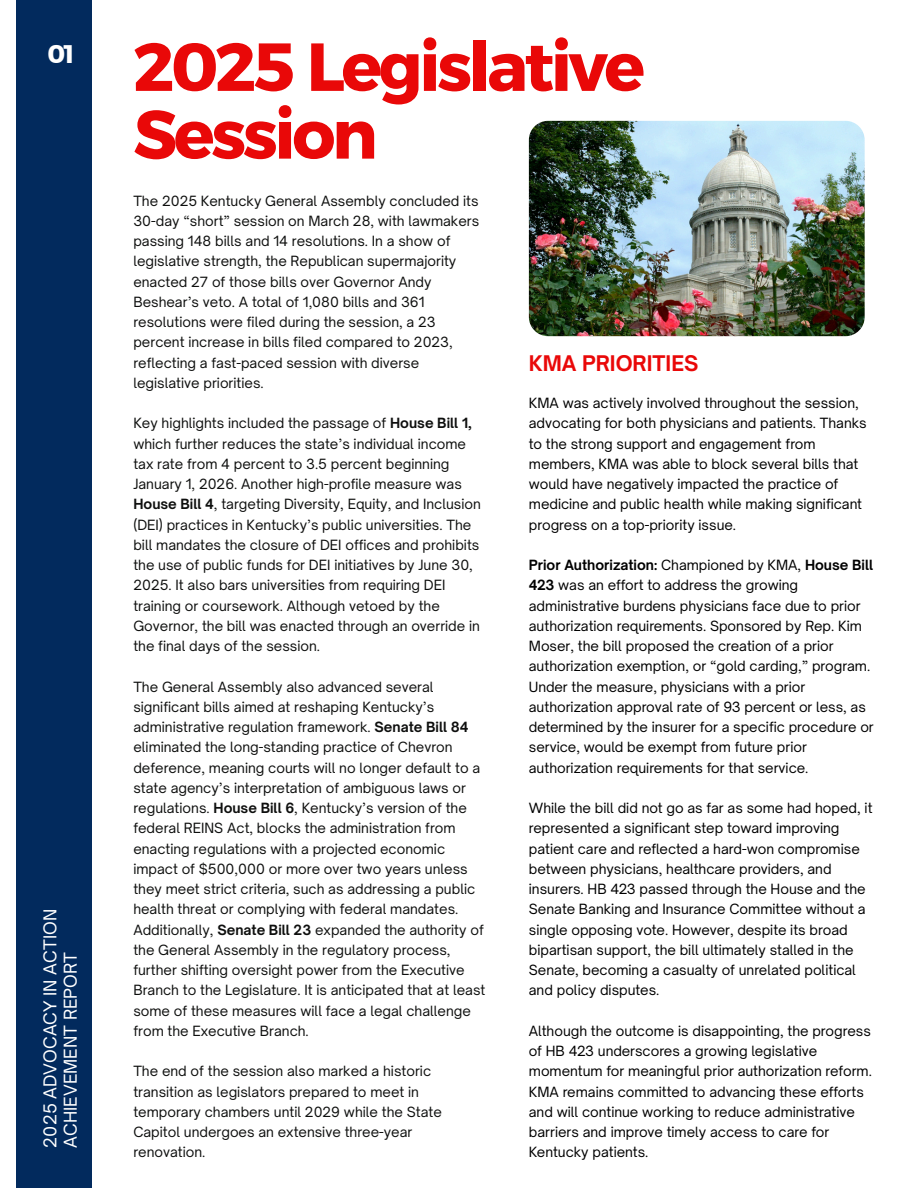
<style>
.page{position:relative;width:918px;height:1188px;background:#fff}
.page>*{position:absolute;margin:0;border:0;box-sizing:border-box;transform-origin:0 0}
.t1{font:67.8px/67.8px "Kief Montaser Bold";letter-spacing:-.05em;color:#e90808}
.t2{font:25.35px "Kief Montaser Bold";color:#fff}
.t3{font:700 20.55px "Open Sauce One";color:#e90808}
.t4{font:16.95px/20.1px "Open Sauce One";color:#fff}
.t5{font:13.5px/20.2px "Open Sauce One";color:#0e0f0e}
.t6{font:13.5px/20.2px "Open Sauce One";color:#000}
.s1{font-weight:700}
</style>
<div class="page">
<div style="left:16px;top:0;width:76px;height:1188px;background:#022a5d"></div>
<img style="left:529px;top:121px;width:335px;height:215px;border-radius:19px">
<p class="t2" style="left:47px;top:39px;width:28px">01</p>
<h1 class="t4" style="left:40px;top:1148px;width:240px;rotate:-90deg">2025 ADVOCACY IN ACTION<br>ACHIEVEMENT REPORT</h1>
<h3 class="t1" style="left:133px;top:33px;width:513px">2025 Legislative<br>Session</h3>
<p class="t5" style="left:133px;top:190px;width:347px">The 2025 Kentucky General Assembly concluded its 30-day “short” session on March 28, with lawmakers passing 148 bills and 14 resolutions. In a show of legislative strength, the Republican supermajority enacted 27 of those bills over Governor Andy Beshear’s veto. A total of 1,080 bills and 361 resolutions were filed during the session, a 23 percent increase in bills filed compared to 2023, reflecting a fast-paced session with diverse legislative priorities.</p>
<p class="t5" style="left:133px;top:413px;width:349px">Key highlights included the passage of <span class="s1">House Bill 1, </span>which further reduces the state’s individual income tax rate from 4 percent to 3.5 percent beginning January 1, 2026. Another high-profile measure was <span class="s1">House Bill 4</span>, targeting Diversity, Equity, and Inclusion (DEI) practices in Kentucky’s public universities. The bill mandates the closure of DEI offices and prohibits the use of public funds for DEI initiatives by June 30, 2025. It also bars universities from requiring DEI training or coursework. Although vetoed by the Governor, the bill was enacted through an override in the final days of the session.</p>
<p class="t5" style="left:133px;top:676px;width:354px">The General Assembly also advanced several significant bills aimed at reshaping Kentucky’s administrative regulation framework. <span class="s1">Senate Bill 84 </span>eliminated the long-standing practice of Chevron deference, meaning courts will no longer default to a state agency’s interpretation of ambiguous laws or regulations. <span class="s1">House Bill 6</span>, Kentucky’s version of the federal REINS Act, blocks the administration from enacting regulations with a projected economic impact of $500,000 or more over two years unless they meet strict criteria, such as addressing a public health threat or complying with federal mandates.<br>Additionally, <span class="s1">Senate Bill 23</span> expanded the authority of the General Assembly in the regulatory process, further shifting oversight power from the Executive Branch to the Legislature. It is anticipated that at least some of these measures will face a legal challenge from the Executive Branch.</p>
<p class="t5" style="left:133px;top:1061px;width:310px">The end of the session also marked a historic transition as legislators prepared to meet in temporary chambers until 2029 while the State Capitol undergoes an extensive three-year renovation.</p>
<p class="t3" style="left:529px;top:351px;width:171px">KMA PRIORITIES</p>
<h2 class="t6" style="left:529px;top:393px;width:339px">KMA was actively involved throughout the session, advocating for both physicians and patients. Thanks to the strong support and engagement from members, KMA was able to block several bills that would have negatively impacted the practice of medicine and public health while making significant progress on a top-priority issue.</h2>
<p class="t6" style="left:529px;top:555px;width:346px"><span class="s1">Prior Authorization:</span> Championed by KMA, <span class="s1">House Bill 423</span> was an effort to address the growing administrative burdens physicians face due to prior authorization requirements. Sponsored by Rep. Kim Moser, the bill proposed the creation of a prior authorization exemption, or “gold carding,” program.<br>Under the measure, physicians with a prior authorization approval rate of 93 percent or less, as determined by the insurer for a specific procedure or service, would be exempt from future prior authorization requirements for that service.</p>
<p class="t6" style="left:529px;top:798px;width:345px">While the bill did not go as far as some had hoped, it represented a significant step toward improving patient care and reflected a hard-won compromise between physicians, healthcare providers, and insurers. HB 423 passed through the House and the Senate Banking and Insurance Committee without a single opposing vote. However, despite its broad bipartisan support, the bill ultimately stalled in the Senate, becoming a casualty of unrelated political and policy disputes.</p>
<p class="t6" style="left:529px;top:1021px;width:345px">Although the outcome is disappointing, the progress of HB 423 underscores a growing legislative momentum for meaningful prior authorization reform.<br>KMA remains committed to advancing these efforts and will continue working to reduce administrative barriers and improve timely access to care for Kentucky patients.</p>
</div>
